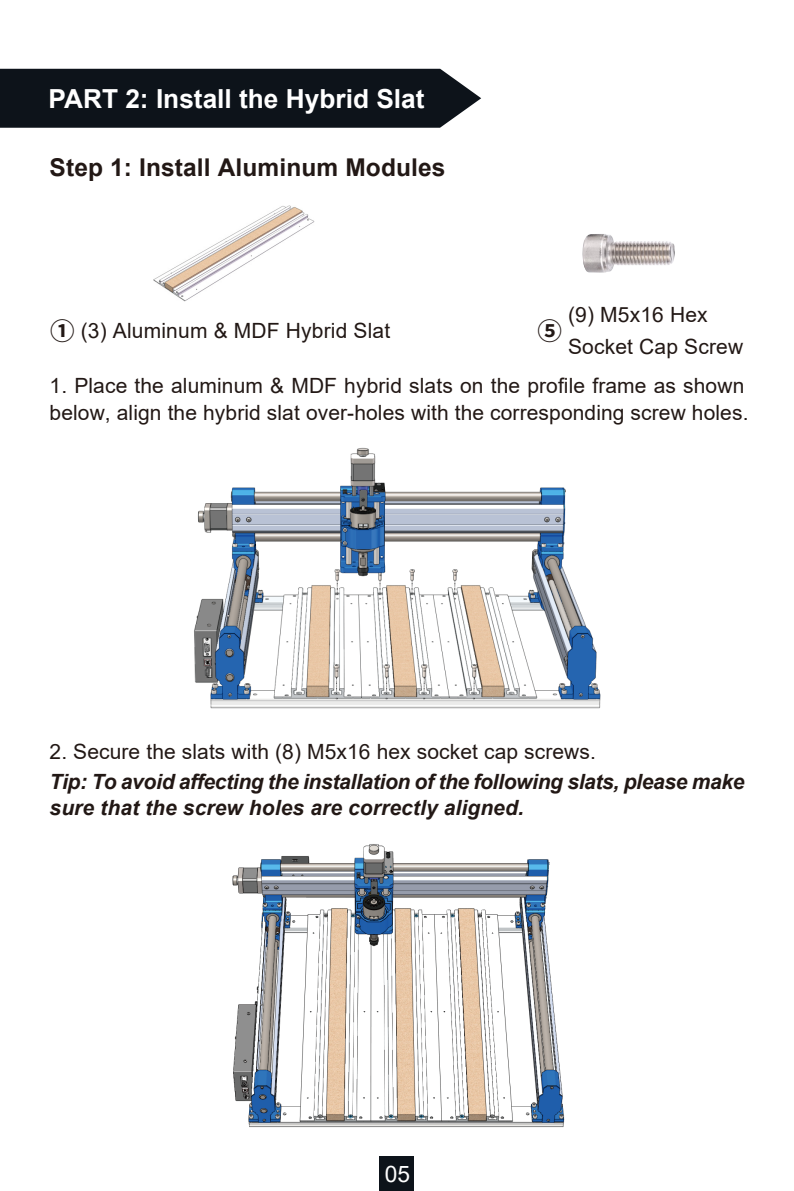
<style>
.page{position:relative;width:794px;height:1191px;background:#fff}
.page>*{position:absolute;margin:0;border:0;box-sizing:border-box;transform-origin:0 0}
.t1{font:700 26.25px "Arial";color:#fff}
.t2{font:700 24.5px "Arial";letter-spacing:.005em;color:#221815}
.t3{font:700 24.5px "Source Han Sans CN";color:#221815}
.t4{font:22.75px "Arial";color:#fff}
.t5{font:21px/26.2px "Arial";letter-spacing:.005em;color:#221815}
.t6{font:italic 700 21px/26.2px "Arial";letter-spacing:-.015em;color:#221815}
.s1{font-family:"Source Han Sans CN";font-weight:700;font-size:24.5px}
</style>
<div class="page">
<div style="left:380px;top:1156px;width:34px;height:35px;background:#0d131a"></div>
<div style="left:0;top:69px;width:481px;height:59px;background:#0d131a"></div>
<img style="left:154px;top:205px;width:161px;height:97px">
<img style="left:642px;top:241px;width:33px;height:24px">
<img style="left:582px;top:234px;width:60px;height:39px">
<img style="left:194px;top:448px;width:406px;height:260px">
<img style="left:232px;top:844px;width:333px;height:284px">
<p class="t1" style="left:49px;top:80px;width:377px">PART 2: Install the Hybrid Slat</p>
<p class="t2" style="left:50px;top:150px;width:397px">Step 1: Install Aluminum Modules</p>
<p class="t5" style="left:50px;top:317px;width:342px"><span class="s1">①</span> (3) Aluminum &amp; MDF Hybrid Slat</p>
<p class="t3" style="left:537px;top:317px;width:26px">⑤</p>
<p class="t5" style="left:568px;top:299px;width:177px;line-height:31.5px">(9) M5x16 Hex<br>Socket Cap Screw</p>
<p class="t5" style="left:50px;top:373px;width:700px">1. Place the aluminum &amp; MDF hybrid slats on the profile frame as shown below, align the hybrid slat over-holes with the corresponding screw holes.</p>
<p class="t5" style="left:50px;top:738px;width:548px">2. Secure the slats with (8) M5x16 hex socket cap screws.</p>
<p class="t6" style="left:50px;top:769px;width:696px">Tip: To avoid affecting the installation of the following slats, please make sure that the screw holes are correctly aligned.</p>
<p class="t4" style="left:385px;top:1158px;width:27px">05</p>
</div>
